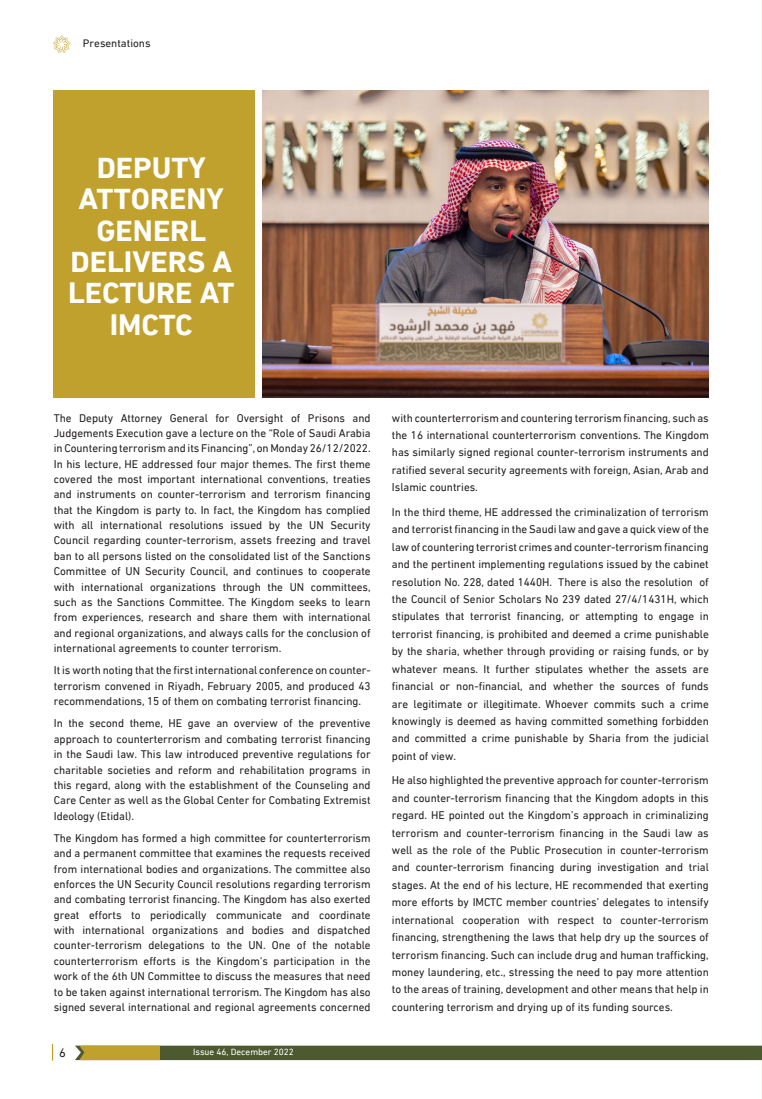
<style>
.page{position:relative;width:762px;height:1099px;background:#fff}
.page>*{position:absolute;margin:0;border:0;box-sizing:border-box;transform-origin:0 0}
.t1{font:700 30px/31.2px "DIN Next LTW23";color:#fff;text-align:center}
.t2{font:12.5px "DIN Next LTW23";color:#231f20}
.TextFinal2{font:11.5px/15.4px "DIN Next LTW23";color:#231f20;text-align:justify}
.TextFinal2-2{font:11.25px "DIN Next LTW23";color:#231f20}
.t3{font:9.25px "DIN Next LT Arabic";color:#fff}
</style>
<div class="page">
<hr style="left:761px;top:0;width:1px;height:1098px;background:#f9f6ec">
<svg style="left:52px;top:1043px;width:1px;height:17px"></svg>
<svg style="left:75px;top:1045px;width:687px;height:15px;background:#616939"></svg>
<svg style="left:53px;top:35px;width:18px;height:18px"></svg>
<div style="left:53px;top:90px;width:202px;height:307px;background:#c1a12d"></div>
<img style="left:262px;top:90px;width:447px;height:307px">
<p class="TextFinal2-2" style="left:83px;top:36px;width:69px">Presentations</p>
<p class="t1" style="left:68px;top:152px;width:168px">DEPUTY<br>ATTORENY<br>GENERL<br>DELIVERS A<br>LECTURE AT<br>IMCTC</p>
<p class="TextFinal2" style="left:54px;top:410px;width:318px">The Deputy Attorney General for Oversight of Prisons and Judgements Execution gave a lecture on the “Role of Saudi Arabia in Countering terrorism and its Financing”, on Monday 26/12/2022.<br>In his lecture, HE addressed four major themes. The first theme covered the most important international conventions, treaties and instruments on counter-terrorism and terrorism financing that the Kingdom is party to. In fact, the Kingdom has complied with all international resolutions issued by the UN Security Council regarding counter-terrorism, assets freezing and travel ban to all persons listed on the consolidated list of the Sanctions Committee of UN Security Council, and continues to cooperate with international organizations through the UN committees, such as the Sanctions Committee. The Kingdom seeks to learn from experiences, research and share them with international and regional organizations, and always calls for the conclusion of international agreements to counter terrorism.</p>
<p class="TextFinal2" style="left:54px;top:662px;width:318px">It is worth noting that the first international conference on counter&shy;terrorism convened in Riyadh, February 2005, and produced 43 recommendations, 15 of them on combating terrorist financing.</p>
<p class="TextFinal2" style="left:54px;top:715px;width:318px">In the second theme, HE gave an overview of the preventive approach to counterterrorism and combating terrorist financing in the Saudi law. This law introduced preventive regulations for charitable societies and reform and rehabilitation programs in this regard, along with the establishment of the Counseling and Care Center as well as the Global Center for Combating Extremist Ideology (Etidal).</p>
<p class="TextFinal2" style="left:54px;top:830px;width:318px">The Kingdom has formed a high committee for counterterrorism and a permanent committee that examines the requests received from international bodies and organizations. The committee also enforces the UN Security Council resolutions regarding terrorism and combating terrorist financing. The Kingdom has also exerted great efforts to periodically communicate and coordinate with international organizations and bodies and dispatched counter-terrorism delegations to the UN. One of the notable counterterrorism efforts is the Kingdom's participation in the work of the 6th UN Committee to discuss the measures that need to be taken against international terrorism. The Kingdom has also signed several international and regional agreements concerned</p>
<p class="t2" style="left:59px;top:1045px;width:8px">6</p>
<p class="t3" style="left:193px;top:1046px;width:102px">Issue 46, December 2022</p>
<p class="TextFinal2" style="left:392px;top:409px;width:318px;line-height:17.4px">with counterterrorism and countering terrorism financing, such as the 16 international counterterrorism conventions. The Kingdom has similarly signed regional counter-terrorism instruments and ratified several security agreements with foreign, Asian, Arab and Islamic countries.</p>
<p class="TextFinal2" style="left:392px;top:503px;width:318px;line-height:17.4px">In the third theme, HE addressed the criminalization of terrorism and terrorist financing in the Saudi law and gave a quick view of the law of countering terrorist crimes and counter-terrorism financing and the pertinent implementing regulations issued by the cabinet resolution No. 228, dated 1440H. There is also the resolution of the Council of Senior Scholars No 239 dated 27/4/1431H, which stipulates that terrorist financing, or attempting to engage in terrorist financing, is prohibited and deemed a crime punishable by the sharia, whether through providing or raising funds, or by whatever means. It further stipulates whether the assets are financial or non-financial, and whether the sources of funds are legitimate or illegitimate. Whoever commits such a crime knowingly is deemed as having committed something forbidden and committed a crime punishable by Sharia from the judicial point of view.</p>
<p class="TextFinal2" style="left:392px;top:771px;width:318px;line-height:17.4px">He also highlighted the preventive approach for counter-terrorism and counter-terrorism financing that the Kingdom adopts in this regard. HE pointed out the Kingdom’s approach in criminalizing terrorism and counter-terrorism financing in the Saudi law as well as the role of the Public Prosecution in counter-terrorism and counter-terrorism financing during investigation and trial stages. At the end of his lecture, HE recommended that exerting more efforts by IMCTC member countries’ delegates to intensify international cooperation with respect to counter-terrorism financing, strengthening the laws that help dry up the sources of terrorism financing. Such can include drug and human trafficking, money laundering, etc., stressing the need to pay more attention to the areas of training, development and other means that help in countering terrorism and drying up of its funding sources.</p>
</div>
